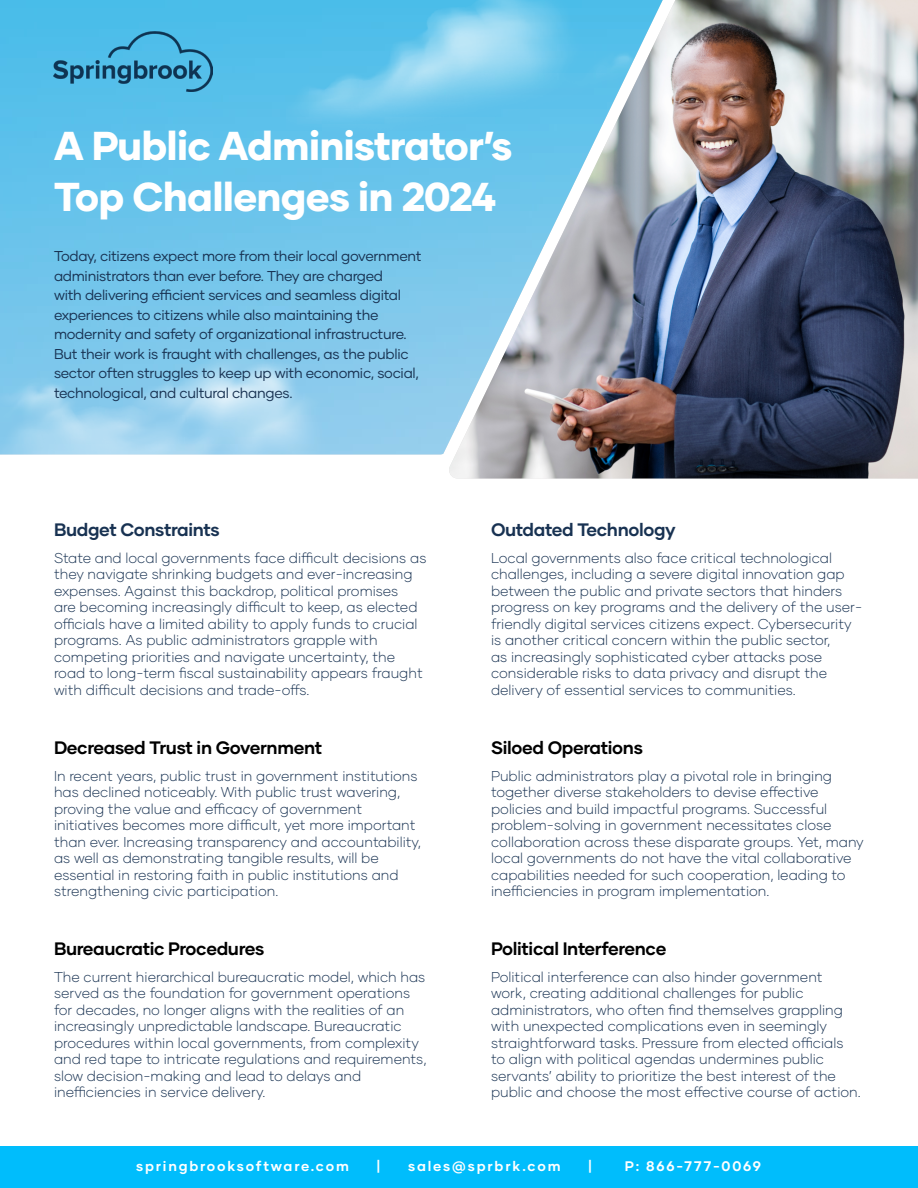
<style>
.page{position:relative;width:918px;height:1188px;background:#fff}
.page>*{position:absolute;margin:0;border:0;box-sizing:border-box;transform-origin:0 0}
.t1{font:800 40.2px/51px "Gilmer";letter-spacing:-.02em;color:#fff}
.t2{font:700 18px "Gilmer";letter-spacing:-.02em;color:#000}
.t3{font:700 18px "Gilmer";letter-spacing:-.02em;color:#183252}
.t4{font:300 14.25px/16.5px "Gilmer";color:#183252}
.t5{font:14.25px/19.5px "Gilmer";letter-spacing:-.02em;color:#183252}
.t6{font:700 13.95px "Gilmer";letter-spacing:.13em;color:#fff}
</style>
<div class="page">
<img style="left:449px;top:0;width:469px;height:478px">
<img style="left:0;top:0;width:683px;height:455px">
<img style="left:0;top:0;width:663px;height:454px">
<img style="left:0;top:320px;width:331px;height:134px">
<img style="left:286px;top:0;width:377px;height:197px">
<div style="left:0;top:1147px;width:918px;height:41px;background:#00bdfc"></div>
<img style="left:54px;top:32px;width:158px;height:60px">
<h1 class="t1" style="left:54px;top:120px;width:460px">A Public Administrator’s<br>Top Challenges in 2024</h1>
<p class="t5" style="left:54px;top:247px;width:369px">Today, citizens expect more from their local government administrators than ever before. They are charged<br>with delivering efficient services and seamless digital experiences to citizens while also maintaining the modernity and safety of organizational infrastructure.<br>But their work is fraught with challenges, as the public sector often struggles to keep up with economic, social, technological, and cultural changes.</p>
<p class="t3" style="left:54px;top:518px;width:168px">Budget Constraints</p>
<p class="t4" style="left:54px;top:550px;width:374px">State and local governments face difficult decisions as they navigate shrinking budgets and ever-increasing expenses. Against this backdrop, political promises<br>are becoming increasingly difficult to keep, as elected officials have a limited ability to apply funds to crucial programs. As public administrators grapple with competing priorities and navigate uncertainty, the road to long-term fiscal sustainability appears fraught with difficult decisions and trade-offs.</p>
<p class="t2" style="left:54px;top:736px;width:270px">Decreased Trust in Government</p>
<p class="t4" style="left:54px;top:767px;width:368px">In recent years, public trust in government institutions has declined noticeably. With public trust wavering, proving the value and efficacy of government initiatives becomes more difficult, yet more important than ever. Increasing transparency and accountability, as well as demonstrating tangible results, will be essential in restoring faith in public institutions and strengthening civic participation.</p>
<p class="t2" style="left:54px;top:937px;width:212px">Bureaucratic Procedures</p>
<p class="t4" style="left:54px;top:968px;width:374px">The current hierarchical bureaucratic model, which has served as the foundation for government operations for decades, no longer aligns with the realities of an increasingly unpredictable landscape. Bureaucratic procedures within local governments, from complexity and red tape to intricate regulations and requirements, slow decision-making and lead to delays and inefficiencies in service delivery.</p>
<p class="t3" style="left:491px;top:518px;width:186px">Outdated Technology</p>
<p class="t4" style="left:491px;top:550px;width:373px">Local governments also face critical technological challenges, including a severe digital innovation gap between the public and private sectors that hinders progress on key programs and the delivery of the user&shy;friendly digital services citizens expect. Cybersecurity is another critical concern within the public sector,<br>as increasingly sophisticated cyber attacks pose considerable risks to data privacy and disrupt the delivery of essential services to communities.</p>
<p class="t2" style="left:491px;top:736px;width:153px">Siloed Operations</p>
<p class="t4" style="left:491px;top:767px;width:374px">Public administrators play a pivotal role in bringing together diverse stakeholders to devise effective policies and build impactful programs. Successful problem-solving in government necessitates close collaboration across these disparate groups. Yet, many local governments do not have the vital collaborative capabilities needed for such cooperation, leading to inefficiencies in program implementation.</p>
<p class="t2" style="left:491px;top:937px;width:177px">Political Interference</p>
<p class="t4" style="left:491px;top:968px;width:371px">Political interference can also hinder government work, creating additional challenges for public administrators, who often find themselves grappling with unexpected complications even in seemingly straightforward tasks. Pressure from elected officials to align with political agendas undermines public servants’ ability to prioritize the best interest of the public and choose the most effective course of action.</p>
<p class="t6" style="left:136px;top:1157px;width:215px">springbrooksoftware.com</p>
<p class="t6" style="left:377px;top:1157px;width:5px">|</p>
<p class="t6" style="left:408px;top:1157px;width:154px">sales@sprbrk.com</p>
<p class="t6" style="left:588px;top:1157px;width:5px">|</p>
<p class="t6" style="left:625px;top:1157px;width:138px">P: 866-777-0069</p>
</div>
